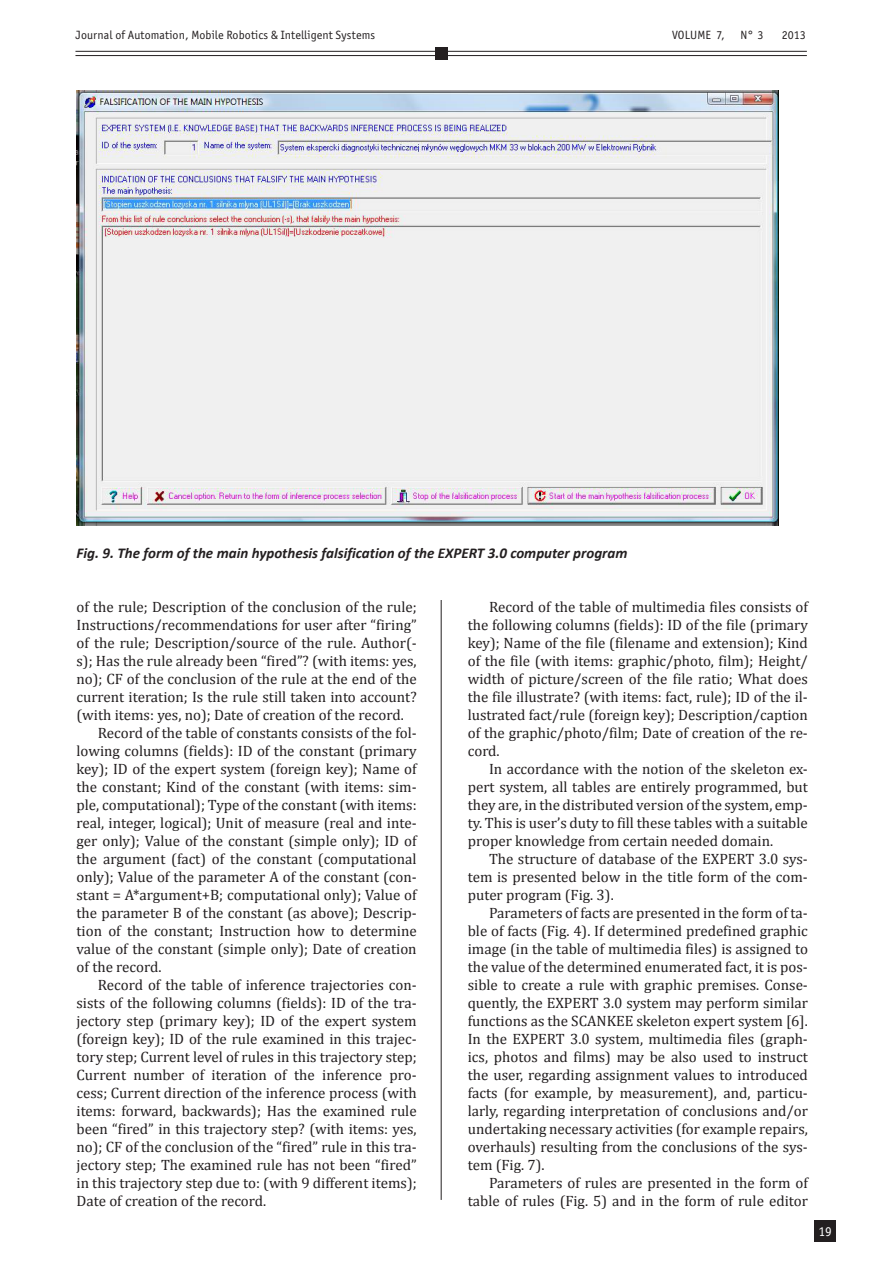
<style>
.page{position:relative;width:893px;height:1263px;background:#fff}
.page>*{position:absolute;margin:0;border:0;box-sizing:border-box;transform-origin:0 0}
.t1{font:15px/18px "Cambria";color:#231f20;text-align:justify}
.t2{font:italic 700 15px "Calibri";color:#231f20}
.t3{font:13.5px "Officina Sans ITC";color:#fff}
.t4{font:12px "Officina Sans ITC";letter-spacing:.01em;color:#231f20}
</style>
<div class="page">
<hr style="left:75px;top:51px;width:732px;height:1px;background:#231f20">
<hr style="left:75px;top:55px;width:732px;height:1px;background:#231f20">
<div style="left:435px;top:47px;width:13px;height:13px;background:#231f20"></div>
<hr style="left:441px;top:86px;width:1px;height:1114px;background:#231f20">
<div style="left:815px;top:1220px;width:21px;height:22px;background:#231f20"></div>
<div style="left:417px;top:83px;width:47px;height:517px;background:#fff"></div>
<img style="left:77px;top:90px;width:701px;height:435px">
<p class="t4" style="left:76px;top:28px;width:301px">Journal of Automation, Mobile Robotics &amp; Intelligent Systems</p>
<p class="t4" style="left:672px;top:28px;width:54px">VOLUME 7,</p>
<p class="t4" style="left:740px;top:28px;width:25px">N° 3</p>
<p class="t4" style="left:782px;top:28px;width:26px">2013</p>
<p class="t2" style="left:77px;top:544px;width:552px">Fig. 9. The form of the main hypothesis falsification of the EXPERT 3.0 computer program</p>
<p class="t1" style="left:77px;top:598px;width:342px">of the rule; Description of the conclusion of the rule;</p>
<p class="t1" style="left:77px;top:616px;width:342px">Instructions/recommendations for user after “firing”</p>
<p class="t1" style="left:77px;top:634px;width:342px">of the rule; Description/source of the rule. Author(-</p>
<p class="t1" style="left:77px;top:652px;width:342px">s); Has the rule already been “fired”? (with items: yes,</p>
<p class="t1" style="left:77px;top:670px;width:342px">no); CF of the conclusion of the rule at the end of the</p>
<p class="t1" style="left:77px;top:688px;width:342px">current iteration; Is the rule still taken into account?</p>
<p class="t1" style="left:77px;top:706px;width:329px">(with items: yes, no); Date of creation of the record.</p>
<p class="t1" style="left:98px;top:724px;width:320px">Record of the table of constants consists of the fol-</p>
<p class="t1" style="left:77px;top:742px;width:342px">lowing columns (fields): ID of the constant (primary</p>
<p class="t1" style="left:77px;top:760px;width:342px">key); ID of the expert system (foreign key); Name of</p>
<p class="t1" style="left:77px;top:778px;width:342px">the constant; Kind of the constant (with items: sim-</p>
<p class="t1" style="left:77px;top:796px;width:342px">ple, computational); Type of the constant (with items:</p>
<p class="t1" style="left:77px;top:814px;width:342px">real, integer, logical); Unit of measure (real and inte-</p>
<p class="t1" style="left:77px;top:832px;width:342px">ger only); Value of the constant (simple only); ID of</p>
<p class="t1" style="left:77px;top:850px;width:342px">the argument (fact) of the constant (computational</p>
<p class="t1" style="left:77px;top:868px;width:342px">only); Value of the parameter A of the constant (con-</p>
<p class="t1" style="left:77px;top:886px;width:342px">stant = A*argument+B; computational only); Value of</p>
<p class="t1" style="left:77px;top:904px;width:342px">the parameter B of the constant (as above); Descrip-</p>
<p class="t1" style="left:77px;top:922px;width:342px">tion of the constant; Instruction how to determine</p>
<p class="t1" style="left:77px;top:940px;width:342px">value of the constant (simple only); Date of creation</p>
<p class="t1" style="left:77px;top:958px;width:87px">of the record.</p>
<p class="t1" style="left:98px;top:976px;width:320px">Record of the table of inference trajectories con-</p>
<p class="t1" style="left:77px;top:994px;width:342px">sists of the following columns (fields): ID of the tra-</p>
<p class="t1" style="left:77px;top:1012px;width:342px">jectory step (primary key); ID of the expert system</p>
<p class="t1" style="left:77px;top:1030px;width:342px">(foreign key); ID of the rule examined in this trajec-</p>
<p class="t1" style="left:77px;top:1048px;width:342px">tory step; Current level of rules in this trajectory step;</p>
<p class="t1" style="left:77px;top:1066px;width:342px">Current number of iteration of the inference pro-</p>
<p class="t1" style="left:77px;top:1084px;width:342px">cess; Current direction of the inference process (with</p>
<p class="t1" style="left:77px;top:1102px;width:342px">items: forward, backwards); Has the examined rule</p>
<p class="t1" style="left:77px;top:1120px;width:342px">been “fired” in this trajectory step? (with items: yes,</p>
<p class="t1" style="left:77px;top:1138px;width:342px">no); CF of the conclusion of the “fired” rule in this tra-</p>
<p class="t1" style="left:77px;top:1156px;width:342px">jectory step; The examined rule has not been “fired”</p>
<p class="t1" style="left:77px;top:1174px;width:342px">in this trajectory step due to: (with 9 different items);</p>
<p class="t1" style="left:77px;top:1192px;width:191px">Date of creation of the record.</p>
<p class="t1" style="left:468px;top:598px;width:342px;text-indent:21px">Record of the table of multimedia files consists of the following columns (fields): ID of the file (primary key); Name of the file (filename and extension); Kind of the file (with items: graphic/photo, film); Height/ width of picture/screen of the file ratio; What does the file illustrate? (with items: fact, rule); ID of the il&shy;lustrated fact/rule (foreign key); Description/caption of the graphic/photo/film; Date of creation of the re&shy;cord.</p>
<p class="t1" style="left:468px;top:760px;width:342px;text-indent:21px">In accordance with the notion of the skeleton ex&shy;pert system, all tables are entirely programmed, but they are, in the distributed version of the system, emp&shy;ty. This is user’s duty to fill these tables with a suitable proper knowledge from certain needed domain.</p>
<p class="t1" style="left:468px;top:850px;width:342px;text-indent:21px">The structure of database of the EXPERT 3.0 sys&shy;tem is presented below in the title form of the com&shy;puter program (Fig. 3).</p>
<p class="t1" style="left:468px;top:904px;width:342px;text-indent:21px">Parameters of facts are presented in the form of ta&shy;ble of facts (Fig. 4). If determined predefined graphic image (in the table of multimedia files) is assigned to the value of the determined enumerated fact, it is pos&shy;sible to create a rule with graphic premises. Conse&shy;quently, the EXPERT 3.0 system may perform similar functions as the SCANKEE skeleton expert system [6].<br>In the EXPERT 3.0 system, multimedia files (graph&shy;ics, photos and films) may be also used to instruct the user, regarding assignment values to introduced facts (for example, by measurement), and, particu&shy;larly, regarding interpretation of conclusions and/or undertaking necessary activities (for example repairs, overhauls) resulting from the conclusions of the sys&shy;tem (Fig. 7).</p>
<p class="t1" style="left:468px;top:1174px;width:342px;text-align:right">Parameters of rules are presented in the form of table of rules (Fig. 5) and in the form of rule editor</p>
<p class="t3" style="left:819px;top:1224px;width:15px">19</p>
</div>
